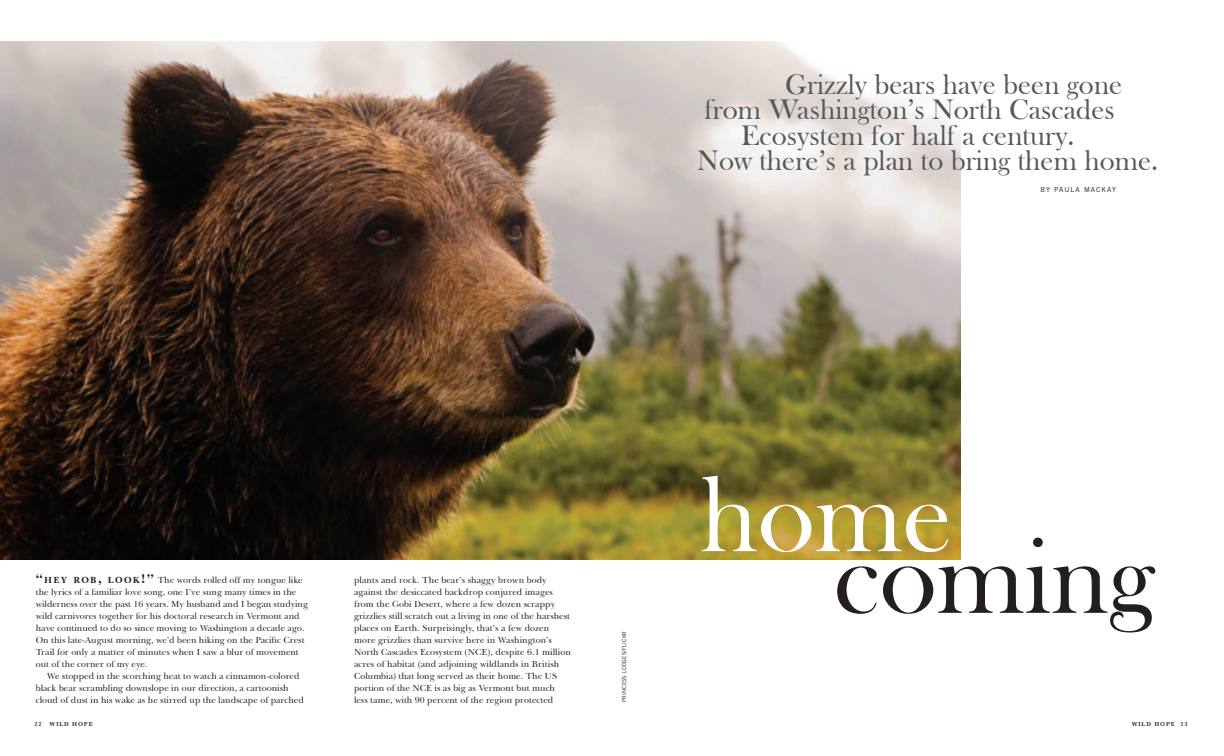
<style>
.page{position:relative;width:1224px;height:756px;background:#fff}
.page>*{position:absolute;margin:0;border:0;box-sizing:border-box;transform-origin:0 0}
.t1{font:110px "Bask Old Face";color:#231f20}
.t2{font:110px "Bask Old Face";color:#fff}
.t3{font:29px "Bask Old Face";letter-spacing:.005em;color:#57585a}
.t4{font:9px/12px "Baskerville BT";color:#231f20}
.t5{font:7px "Trade Gothic";letter-spacing:.15em;color:#231f20}
.t6{font:600 6px "Baskerville";letter-spacing:.15em;color:#231f20}
.t7{font:5.5px "Trade Gothic";letter-spacing:.02em;color:#231f20}
.s1{font-weight:700;font-size:13px}
.s2{font-weight:700;font-size:9.1px}
</style>
<div class="page">
<img style="left:0;top:41px;width:960px;height:519px">
<h2 class="t3" style="left:785px;top:72px;width:339px">Grizzly bears have been gone</h2>
<h2 class="t3" style="left:704px;top:97px;width:412px">from Washington’s North Cascades</h2>
<h2 class="t3" style="left:741px;top:123px;width:335px">Ecosystem for half a century.</h2>
<h2 class="t3" style="left:697px;top:148px;width:463px">Now there’s a plan to bring them home.</h2>
<p class="t5" style="left:1040px;top:185px;width:77px">BY PAULA MACKAY</p>
<p class="t4" style="left:36px;top:574px;width:274px"><span class="s1">“</span><span class="s2">HEY ROB</span> <span class="s1">,</span> <span class="s2">LOOK</span><span class="s1">!”</span> The words rolled off my tongue like the lyrics of a familiar love song, one I’ve sung many times in the wilderness over the past 16 years. My husband and I began studying wild carnivores together for his doctoral research in Vermont and have continued to do so since moving to Washington a decade ago.<br>On this late-August morning, we’d been hiking on the Pacific Crest Trail for only a matter of minutes when I saw a blur of movement out of the corner of my eye.</p>
<p class="t4" style="left:36px;top:670px;width:270px;text-indent:11px">We stopped in the scorching heat to watch a cinnamon-colored black bear scrambling downslope in our direction, a cartoonish cloud of dust in his wake as he stirred up the landscape of parched</p>
<p class="t4" style="left:354px;top:574px;width:218px">plants and rock. The bear’s shaggy brown body against the desiccated backdrop conjured images from the Gobi Desert, where a few dozen scrappy grizzlies still scratch out a living in one of the harshest places on Earth. Surprisingly, that’s a few dozen more grizzlies than survive here in Washington’s North Cascades Ecosystem (NCE), despite 6.1 million acres of habitat (and adjoining wildlands in British Columbia) that long served as their home. The US portion of the NCE is as big as Vermont but much less tame, with 90 percent of the region protected</p>
<p class="t7" style="left:621px;top:702px;width:73px;rotate:-90deg">PRINCESS LODGES/FLICKR</p>
<h1 class="t2" style="left:700px;top:469px;width:254px">home</h1>
<h1 class="t1" style="left:834px;top:530px;width:321px">coming</h1>
<p class="t6" style="left:35px;top:721px;width:8px">22</p>
<p class="t6" style="left:50px;top:721px;width:45px">WILD HOPE</p>
<p class="t6" style="left:1132px;top:721px;width:57px">WILD HOPE 23</p>
</div>
